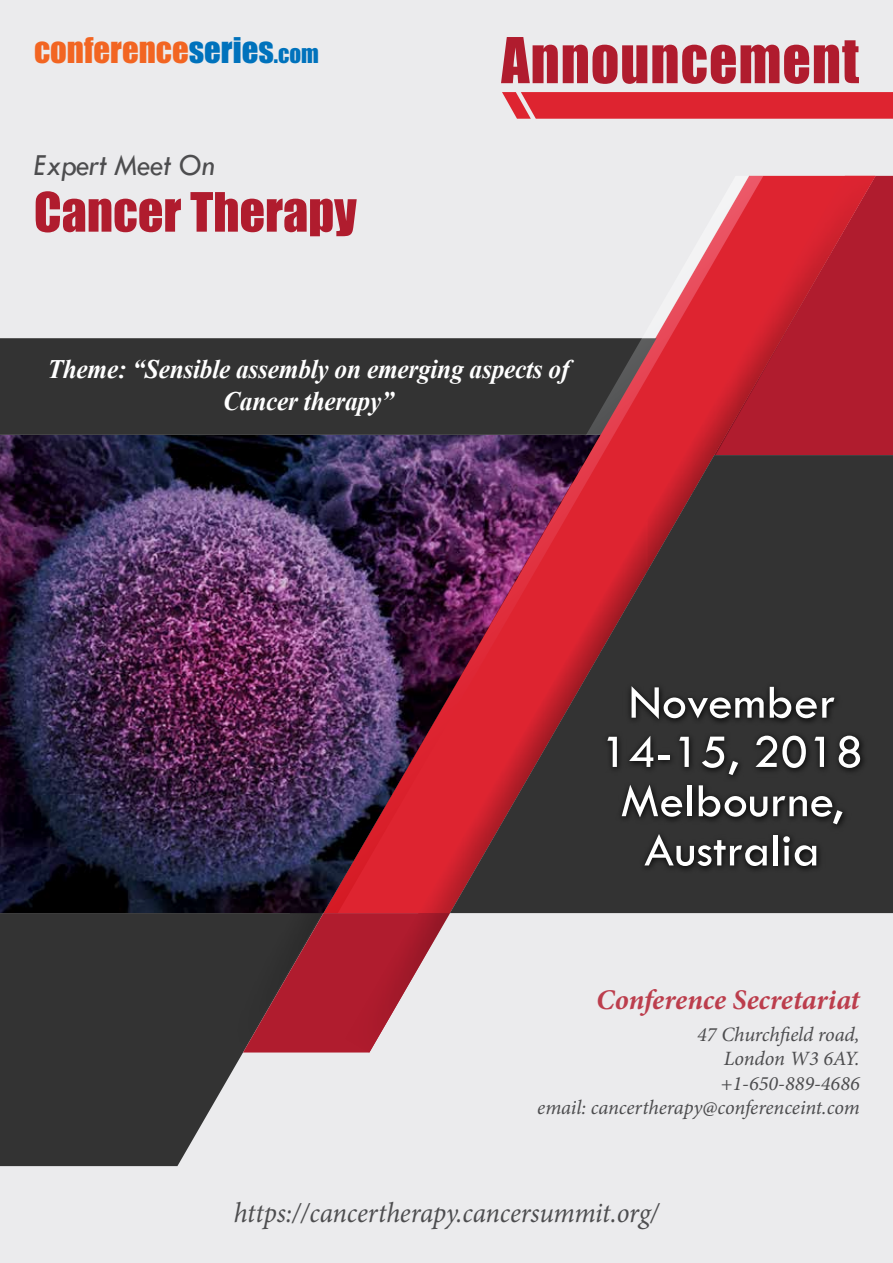
<style>
.page{position:relative;width:893px;height:1263px;background:#ebebed}
.page>*{position:absolute;margin:0;border:0;box-sizing:border-box;transform-origin:0 0}
.t1{font:58.35px "Impact";letter-spacing:.02em;color:#b01c2e;scale:.95 1}
.t2{font:50.1px "Impact";color:#b01c2e}
.t3{font:48.6px/49.2px "Tw Cen";color:#fff;text-align:center}
.t4{font:32.7px "Impact";color:#f26522}
.t5{font:italic 31.65px "Tw Cen";letter-spacing:-.01em;color:#4d4d4f;scale:.95 1}
.t6{font:italic 28.5px "Minion Pro";letter-spacing:-.005em;color:#4d4d4f;scale:.95 1}
.t7{font:italic 700 28.5px "Minion Pro";letter-spacing:-.005em;color:#bc3e4d}
.t8{font:italic 700 26.7px/32.4px "Times New Roman";letter-spacing:-.01em;color:#fff;text-align:center;scale:.95 1}
.t9{font:italic 20.4px/24.5px "Minion Pro";letter-spacing:-.005em;color:#4d4d4f;text-align:right}
.s1{color:#0072bc}
.s2{font-size:22.95px;color:#0072bc}
</style>
<div class="page">
<svg style="left:0;top:913px;width:323px;height:253px;fill:#333"></svg>
<div style="left:875px;top:176px;width:18px;height:279px;background:#b01c2e"></div>
<svg style="left:480px;top:176px;width:395px;height:738px;background:#c02a3a"></svg>
<div style="left:322px;top:913px;width:24px;height:139px;background:#b01c2e"></div>
<div style="left:0;top:338px;width:310px;height:97px;background:#333"></div>
<img style="left:763px;top:209px;width:93px;height:246px">
<img style="left:763px;top:280px;width:22px;height:135px">
<img style="left:783px;top:200px;width:48px;height:136px">
<img style="left:829px;top:176px;width:46px;height:80px">
<img style="left:346px;top:913px;width:104px;height:139px">
<img style="left:217px;top:913px;width:105px;height:139px">
<div style="left:763px;top:455px;width:130px;height:458px;background:#333"></div>
<svg style="left:310px;top:176px;width:453px;height:737px"></svg>
<svg style="left:502px;top:92px;width:391px;height:27px;background:#de2c38"></svg>
<img style="left:0;top:435px;width:600px;height:478px">
<svg style="left:602px;top:682px;width:265px;height:192px;background:#2a2a2a"></svg>
<h3 class="t4" style="left:34px;top:25px;width:286px">conference<span class="s1">series</span><span class="s2">.com</span></h3>
<h3 class="t5" style="left:34px;top:146px;width:192px">Expert Meet On</h3>
<h2 class="t2" style="left:34px;top:173px;width:324px">Cancer Therapy</h2>
<h1 class="t1" style="left:501px;top:15px;width:378px">Announcement</h1>
<h3 class="t8" style="left:48px;top:352px;width:551px">Theme: “Sensible assembly on emerging aspects of<br>Cancer therapy”</h3>
<h3 class="t3" style="left:601px;top:677px;width:264px">November<br>14-15, 2018<br>Melbourne,<br>Australia</h3>
<h3 class="t7" style="left:596px;top:979px;width:265px">Conference Secretariat</h3>
<p class="t9" style="left:537px;top:1022px;width:324px">47 Churchfield road,<br>London W3 6AY.<br>+1-650-889-4686<br>email: cancertherapy@conferenceint.com</p>
<h3 class="t6" style="left:234px;top:1193px;width:449px">https://cancertherapy.cancersummit.org/</h3>
</div>
